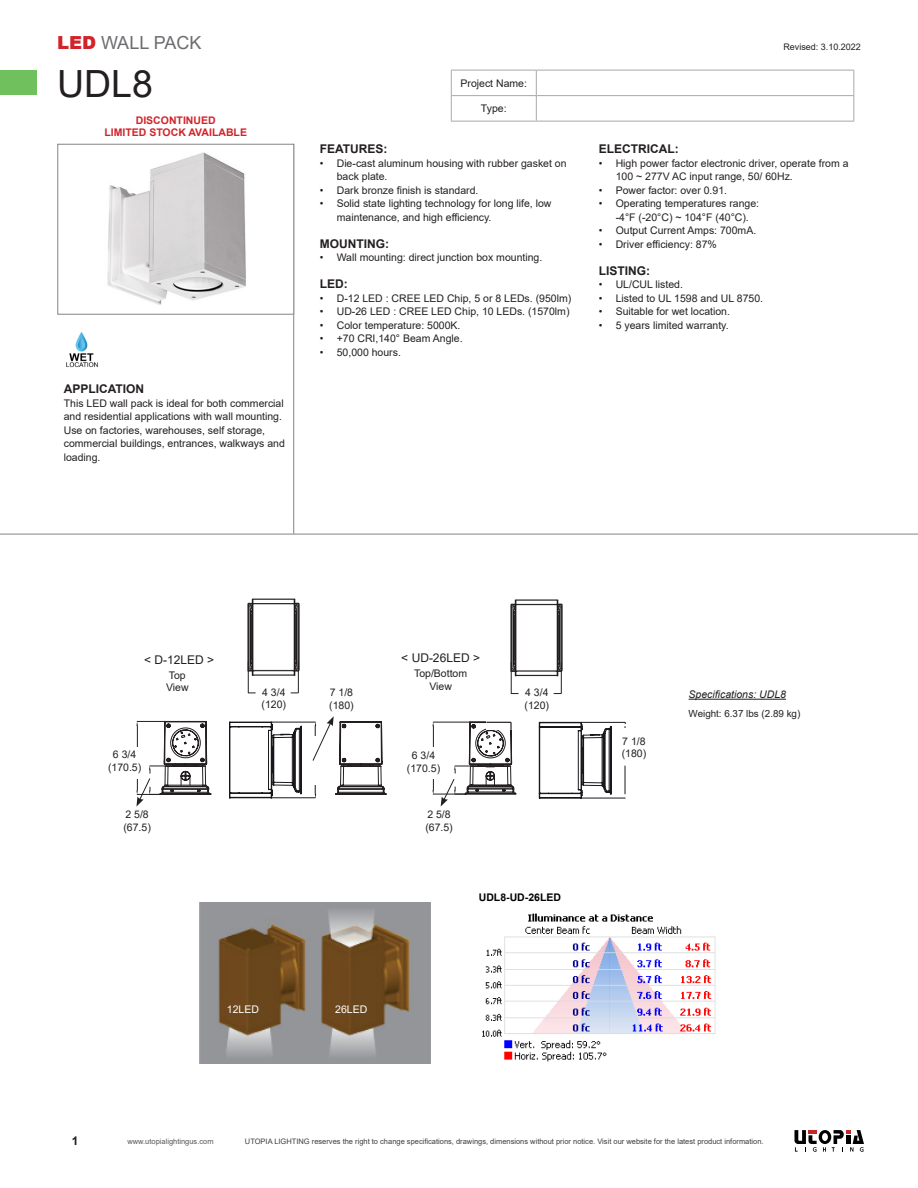
<style>
.page{position:relative;width:918px;height:1188px;background:#fff}
.page>*{position:absolute;margin:0;border:0;box-sizing:border-box;transform-origin:0 0}
.t1{font:37.5px "Arial";color:#231f20}
.t2{font:18px "Arial";color:#6c6d70}
.t3{font:700 12px "Arial";color:#231f20}
.t4{font:12px "Arial";color:#231f20}
.t5{font:10.5px/13.5px "Arial";color:#231f20}
.t6{font:700 10.5px "Arial";color:#d1232a}
.t7{font:italic 10.5px "Arial";color:#231f20}
.t8{font:700 10.5px "Arial";color:#000}
.t9{font:10.5px "Arial";color:#fff}
.t10{font:9.9px "Arial";color:#231f20}
.t11{font:9px "Arial";color:#231f20}
.t12{font:7.5px "Arial";color:#3e3e3f}
.t13{font:7.5px "Arial";color:#57585a}
.s1{font-weight:900;color:#d1232a}
</style>
<div class="page">
<svg style="left:794px;top:1130px;width:70px;height:22px"></svg>
<div style="left:0;top:70px;width:37px;height:25px;background:#70c05d"></div>
<hr style="left:0;top:534px;width:918px;height:1px;background:#848480">
<hr style="left:293px;top:144px;width:1px;height:390px;background:#848480">
<img style="left:107px;top:152px;width:139px;height:153px">
<div style="left:57px;top:144px;width:237px;height:171px;border:1px solid #848480"></div>
<img style="left:510px;top:599px;width:53px;height:36px">
<img style="left:247px;top:598px;width:53px;height:35px">
<svg style="left:136px;top:633px;width:251px;height:174px"></svg>
<svg style="left:432px;top:635px;width:194px;height:172px"></svg>
<hr style="left:689px;top:699px;width:97px;height:1px;background:#231f20">
<img style="left:200px;top:902px;width:230px;height:162px">
<img style="left:482px;top:913px;width:234px;height:149px">
<img style="left:66px;top:332px;width:32px;height:36px">
<svg style="left:451px;top:70px;width:403px;height:51px"></svg>
<hr style="left:451px;top:121px;width:85px;height:1px;background:#a8a9ad">
<hr style="left:536px;top:121px;width:318px;height:1px;background:#a8a9ad">
<p class="t2" style="left:57px;top:31px;width:146px"><span class="s1">LED</span> WALL PACK</p>
<p class="t1" style="left:57px;top:58px;width:97px">UDL8</p>
<p class="t6" style="left:136px;top:113px;width:81px">DISCONTINUED</p>
<p class="t6" style="left:105px;top:125px;width:144px">LIMITED STOCK AVAILABLE</p>
<p class="t3" style="left:64px;top:381px;width:82px">APPLICATION</p>
<p class="t5" style="left:64px;top:396px;width:223px">This LED wall pack is ideal for both commercial and residential applications with wall mounting.<br>Use on factories, warehouses, self storage, commercial buildings, entrances, walkways and loading.</p>
<p class="t5" style="left:461px;top:76px;width:68px">Project Name:</p>
<p class="t5" style="left:481px;top:102px;width:27px">Type:</p>
<p class="t3" style="left:320px;top:141px;width:69px">FEATURES:</p>
<p class="t5" style="left:337px;top:156px;width:231px;text-indent:-17px">• Die-cast aluminum housing with rubber gasket on back plate.</p>
<p class="t5" style="left:320px;top:183px;width:160px">• Dark bronze finish is standard.</p>
<p class="t5" style="left:337px;top:197px;width:216px;text-indent:-17px">• Solid state lighting technology for long life, low maintenance, and high efficiency.</p>
<p class="t3" style="left:320px;top:235px;width:71px">MOUNTING:</p>
<p class="t5" style="left:320px;top:251px;width:224px">• Wall mounting: direct junction box mounting.</p>
<p class="t3" style="left:320px;top:276px;width:29px">LED:</p>
<p class="t5" style="left:320px;top:291px;width:253px">• D-12 LED : CREE LED Chip, 5 or 8 LEDs. (950lm)</p>
<p class="t5" style="left:320px;top:305px;width:251px">• UD-26 LED : CREE LED Chip, 10 LEDs. (1570lm)</p>
<p class="t5" style="left:320px;top:318px;width:142px">• Color temperature: 5000K.</p>
<p class="t5" style="left:320px;top:332px;width:144px">• +70 CRI,140° Beam Angle.</p>
<p class="t5" style="left:320px;top:345px;width:83px">• 50,000 hours.</p>
<p class="t11" style="left:783px;top:40px;width:79px">Revised: 3.10.2022</p>
<p class="t3" style="left:599px;top:141px;width:81px">ELECTRICAL:</p>
<p class="t5" style="left:616px;top:156px;width:234px;text-indent:-17px">• High power factor electronic driver, operate from a<br>100 ~ 277V AC input range, 50/ 60Hz.</p>
<p class="t5" style="left:599px;top:183px;width:130px">• Power factor: over 0.91.</p>
<p class="t5" style="left:616px;top:197px;width:145px;text-indent:-17px">• Operating temperatures range: -4°F (-20°C) ~ 104°F (40°C).</p>
<p class="t5" style="left:599px;top:224px;width:159px">• Output Current Amps: 700mA.</p>
<p class="t5" style="left:599px;top:237px;width:120px">• Driver efficiency: 87%</p>
<p class="t3" style="left:599px;top:262px;width:53px">LISTING:</p>
<p class="t5" style="left:599px;top:278px;width:86px">• UL/CUL listed.</p>
<p class="t5" style="left:599px;top:291px;width:166px">• Listed to UL 1598 and UL 8750.</p>
<p class="t5" style="left:599px;top:305px;width:133px">• Suitable for wet location.</p>
<p class="t5" style="left:599px;top:318px;width:132px">• 5 years limited warranty.</p>
<p class="t4" style="left:144px;top:651px;width:72px">&lt; D-12LED &gt;</p>
<p class="t4" style="left:401px;top:650px;width:80px">&lt; UD-26LED &gt;</p>
<p class="t5" style="left:414px;top:667px;width:55px;line-height:12.6px;text-align:center">Top/Bottom<br>View</p>
<p class="t5" style="left:166px;top:669px;width:24px;line-height:12.6px">Top<br>View</p>
<p class="t5" style="left:262px;top:685px;width:25px">4 3/4</p>
<p class="t5" style="left:262px;top:698px;width:26px">(120)</p>
<p class="t5" style="left:330px;top:686px;width:25px">7 1/8</p>
<p class="t5" style="left:329px;top:698px;width:26px">(180)</p>
<p class="t5" style="left:113px;top:748px;width:25px">6 3/4</p>
<p class="t5" style="left:108px;top:761px;width:35px">(170.5)</p>
<p class="t5" style="left:125px;top:808px;width:25px">2 5/8</p>
<p class="t5" style="left:123px;top:820px;width:29px">(67.5)</p>
<p class="t5" style="left:412px;top:749px;width:25px">6 3/4</p>
<p class="t5" style="left:407px;top:761px;width:35px">(170.5)</p>
<p class="t5" style="left:427px;top:808px;width:25px">2 5/8</p>
<p class="t5" style="left:425px;top:820px;width:29px">(67.5)</p>
<p class="t5" style="left:525px;top:686px;width:25px">4 3/4</p>
<p class="t5" style="left:525px;top:698px;width:26px">(120)</p>
<p class="t9" style="left:227px;top:1002px;width:34px">12LED</p>
<p class="t9" style="left:335px;top:1002px;width:34px">26LED</p>
<p class="t8" style="left:479px;top:890px;width:84px">UDL8-UD-26LED</p>
<p class="t5" style="left:622px;top:734px;width:25px">7 1/8</p>
<p class="t5" style="left:622px;top:747px;width:26px">(180)</p>
<p class="t7" style="left:689px;top:688px;width:99px">Specifications: UDL8</p>
<p class="t10" style="left:689px;top:706px;width:113px">Weight: 6.37 lbs (2.89 kg)</p>
<p class="t3" style="left:72px;top:1133px;width:8px">1</p>
<p class="t13" style="left:127px;top:1136px;width:88px">www.utopialightingus.com</p>
<p class="t12" style="left:245px;top:1136px;width:520px">UTOPIA LIGHTING reserves the right to change specifications, drawings, dimensions without prior notice. Visit our website for the latest product information.</p>
</div>
